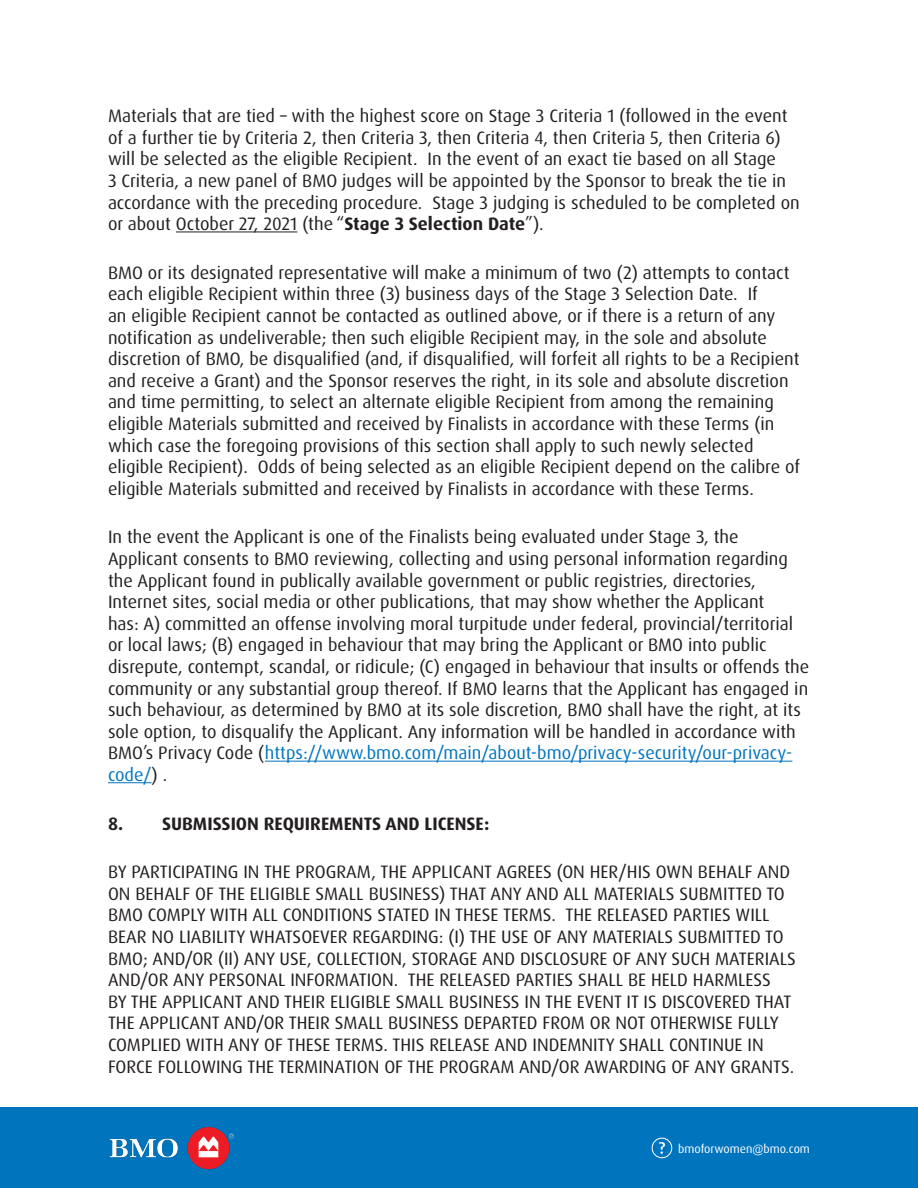
<style>
.page{position:relative;width:918px;height:1188px;background:#fff}
.page>*{position:absolute;margin:0;border:0;box-sizing:border-box;transform-origin:0 0}
.t1{font:18px/21.6px "Dax Pro";color:#231f20}
.t2{font:700 18px "Dax Pro";color:#231f20}
.Footer_-_Email{font:12px "Dax Pro";color:#fff}
.s1{font-weight:700}
.s2{color:#0075be}
</style>
<div class="page">
<hr style="left:176px;top:231px;width:121px;height:1px;background:#231f20">
<hr style="left:265px;top:761px;width:527px;height:1px;background:#0075be">
<hr style="left:108px;top:782px;width:44px;height:1px;background:#0075be">
<div style="left:0;top:1107px;width:918px;height:81px;background:#0075be"></div>
<svg style="left:659px;top:1142px;width:6px;height:12px"></svg>
<div style="left:652px;top:1138px;width:20px;height:20px;border:1px solid #fff;border-radius:50%"></div>
<img style="left:109px;top:1127px;width:125px;height:43px">
<p class="t1" style="left:108px;top:105px;width:693px">Materials that are tied – with the highest score on Stage 3 Criteria 1 (followed in the event of a further tie by Criteria 2, then Criteria 3, then Criteria 4, then Criteria 5, then Criteria 6) will be selected as the eligible Recipient. In the event of an exact tie based on all Stage<br>3 Criteria, a new panel of BMO judges will be appointed by the Sponsor to break the tie in accordance with the preceding procedure. Stage 3 judging is scheduled to be completed on or about October 27, 2021 (the “<span class="s1">Stage 3 Selection Date</span>”).</p>
<p class="t1" style="left:108px;top:262px;width:694px">BMO or its designated representative will make a minimum of two (2) attempts to contact each eligible Recipient within three (3) business days of the Stage 3 Selection Date. If<br>an eligible Recipient cannot be contacted as outlined above, or if there is a return of any notification as undeliverable; then such eligible Recipient may, in the sole and absolute discretion of BMO, be disqualified (and, if disqualified, will forfeit all rights to be a Recipient and receive a Grant) and the Sponsor reserves the right, in its sole and absolute discretion and time permitting, to select an alternate eligible Recipient from among the remaining eligible Materials submitted and received by Finalists in accordance with these Terms (in which case the foregoing provisions of this section shall apply to such newly selected eligible Recipient). Odds of being selected as an eligible Recipient depend on the calibre of eligible Materials submitted and received by Finalists in accordance with these Terms.</p>
<p class="t1" style="left:108px;top:526px;width:703px">In the event the Applicant is one of the Finalists being evaluated under Stage 3, the Applicant consents to BMO reviewing, collecting and using personal information regarding the Applicant found in publically available government or public registries, directories, Internet sites, social media or other publications, that may show whether the Applicant<br>has: A) committed an offense involving moral turpitude under federal, provincial/territorial or local laws; (B) engaged in behaviour that may bring the Applicant or BMO into public disrepute, contempt, scandal, or ridicule; (C) engaged in behaviour that insults or offends the community or any substantial group thereof. If BMO learns that the Applicant has engaged in such behaviour, as determined by BMO at its sole discretion, BMO shall have the right, at its sole option, to disqualify the Applicant. Any information will be handled in accordance with BMO’s Privacy Code (<span class="s2">https://www.bmo.com/main/about-bmo/privacy-security/our-privacy&shy;code/</span>) .</p>
<h3 class="t2" style="left:108px;top:812px;width:383px">8. SUBMISSION REQUIREMENTS AND LICENSE:</h3>
<p class="t1" style="left:108px;top:861px;width:690px">BY PARTICIPATING IN THE PROGRAM, THE APPLICANT AGREES (ON HER/HIS OWN BEHALF AND ON BEHALF OF THE ELIGIBLE SMALL BUSINESS) THAT ANY AND ALL MATERIALS SUBMITTED TO BMO COMPLY WITH ALL CONDITIONS STATED IN THESE TERMS. THE RELEASED PARTIES WILL BEAR NO LIABILITY WHATSOEVER REGARDING: (I) THE USE OF ANY MATERIALS SUBMITTED TO BMO; AND/OR (II) ANY USE, COLLECTION, STORAGE AND DISCLOSURE OF ANY SUCH MATERIALS AND/OR ANY PERSONAL INFORMATION. THE RELEASED PARTIES SHALL BE HELD HARMLESS<br>BY THE APPLICANT AND THEIR ELIGIBLE SMALL BUSINESS IN THE EVENT IT IS DISCOVERED THAT THE APPLICANT AND/OR THEIR SMALL BUSINESS DEPARTED FROM OR NOT OTHERWISE FULLY COMPLIED WITH ANY OF THESE TERMS. THIS RELEASE AND INDEMNITY SHALL CONTINUE IN FORCE FOLLOWING THE TERMINATION OF THE PROGRAM AND/OR AWARDING OF ANY GRANTS.</p>
<p class="Footer_-_Email" style="left:678px;top:1141px;width:133px">bmoforwomen@bmo.com</p>
</div>
